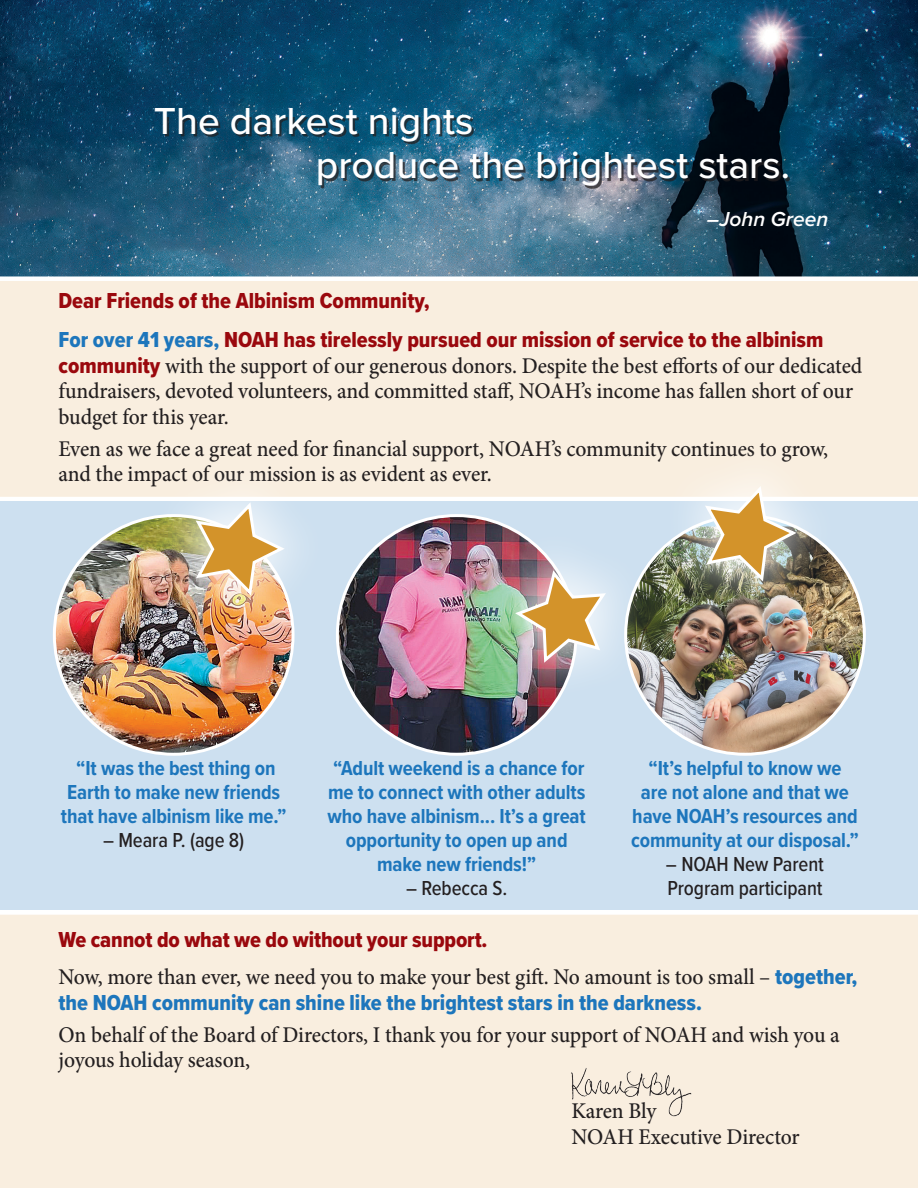
<style>
.page{position:relative;width:918px;height:1188px;background:#fff}
.page>*{position:absolute;margin:0;border:0;box-sizing:border-box;transform-origin:0 0}
.t1{font:500 39px/43.8px "Proxima Nova";color:#fff}
.t2{font:500 22.5px/25.5px "Minion Pro";letter-spacing:-.01em;color:#231f20;scale:.96 1}
.t3{font:22.5px/25.5px "Proxima Nova Cond Extrabld";color:#1d76bc}
.t4{font:22.5px "Proxima Nova Cond Extrabld";color:#9a080d}
.t5{font:700 21px/24px "Proxima Nova Cond";letter-spacing:-.005em;color:#1d76bc;text-align:center}
.t6{font:500 21px/24px "Proxima Nova Cond";letter-spacing:-.005em;color:#231f20}
.t7{font:italic 600 21px "Proxima Nova";color:#fff}
.s1{font-family:"Proxima Nova Cond Extrabld";font-weight:400;color:#1d76bc}
.s2{font-family:"Proxima Nova Cond Extrabld";font-weight:400;color:#9a080d}
.s3{font-family:"Minion Pro";font-weight:500;color:#231f20}
</style>
<div class="page">
<div style="left:0;top:276px;width:918px;height:221px;background:#f9eedf"></div>
<div style="left:0;top:911px;width:918px;height:277px;background:#f9eedf"></div>
<img style="left:0;top:0;width:918px;height:276px">
<div style="left:165px;top:117px;width:625px;height:71px;background:#231f20;opacity:.75"></div>
<img style="left:571px;top:1068px;width:121px;height:49px">
<div style="left:0;top:276px;width:918px;height:5px;background:#fff"></div>
<div style="left:0;top:501px;width:918px;height:408px;background:#cde0f0"></div>
<img style="left:54px;top:516px;width:239px;height:238px;border-radius:119px">
<img style="left:337px;top:516px;width:239px;height:238px;border-radius:119px">
<img style="left:662px;top:648px;width:202px;height:104px">
<div style="left:0;top:910px;width:918px;height:5px;background:#fff"></div>
<img style="left:117px;top:496px;width:239px;height:168px">
<svg style="left:193px;top:499px;width:95px;height:100px"></svg>
<img style="left:452px;top:514px;width:221px;height:209px">
<img style="left:512px;top:567px;width:97px;height:99px">
<img style="left:627px;top:496px;width:239px;height:152px">
<svg style="left:702px;top:486px;width:98px;height:99px"></svg>
<p class="t1" style="left:316px;top:98px;width:476px;text-indent:-162px">The darkest nights<br>produce the brightest stars.</p>
<p class="t7" style="left:707px;top:203px;width:123px">–John Green</p>
<p class="t4" style="left:58px;top:284px;width:373px">Dear Friends of the Albinism Community,</p>
<p class="t2" style="left:58px;top:327px;width:839px"><span class="s1">For over 41 years,</span> <span class="s2">NOAH has tirelessly pursued our mission of service to the albinism community</span> with the support of our generous donors. Despite the best efforts of our dedicated fundraisers, devoted volunteers, and committed staff, NOAH’s income has fallen short of our budget for this year.</p>
<p class="t2" style="left:58px;top:436px;width:803px">Even as we face a great need for financial support, NOAH’s community continues to grow, and the impact of our mission is as evident as ever.</p>
<p class="t5" style="left:61px;top:756px;width:227px">“It was the best thing on<br>Earth to make new friends that have albinism like me.”</p>
<p class="t6" style="left:103px;top:827px;width:143px">– Meara P. (age 8)</p>
<p class="t5" style="left:328px;top:756px;width:260px">“Adult weekend is a chance for me to connect with other adults who have albinism... It’s a great opportunity to open up and make new friends!”</p>
<p class="t6" style="left:406px;top:875px;width:103px">– Rebecca S.</p>
<p class="t5" style="left:631px;top:756px;width:229px">“It’s helpful to know we<br>are not alone and that we have NOAH’s resources and community at our disposal.”</p>
<p class="t6" style="left:666px;top:851px;width:160px">– NOAH New Parent<br>Program participant</p>
<p class="t4" style="left:58px;top:923px;width:431px">We cannot do what we do without your support.</p>
<p class="t3" style="left:58px;top:964px;width:800px"><span class="s3">Now, more than ever, we need you to make your best gift. No amount is too small –</span> together, the NOAH community can shine like the brightest stars in the darkness.</p>
<p class="t2" style="left:58px;top:1022px;width:815px">On behalf of the Board of Directors, I thank you for your support of NOAH and wish you a joyous holiday season,</p>
<p class="t2" style="left:572px;top:1098px;width:239px">Karen Bly<br>NOAH Executive Director</p>
</div>
